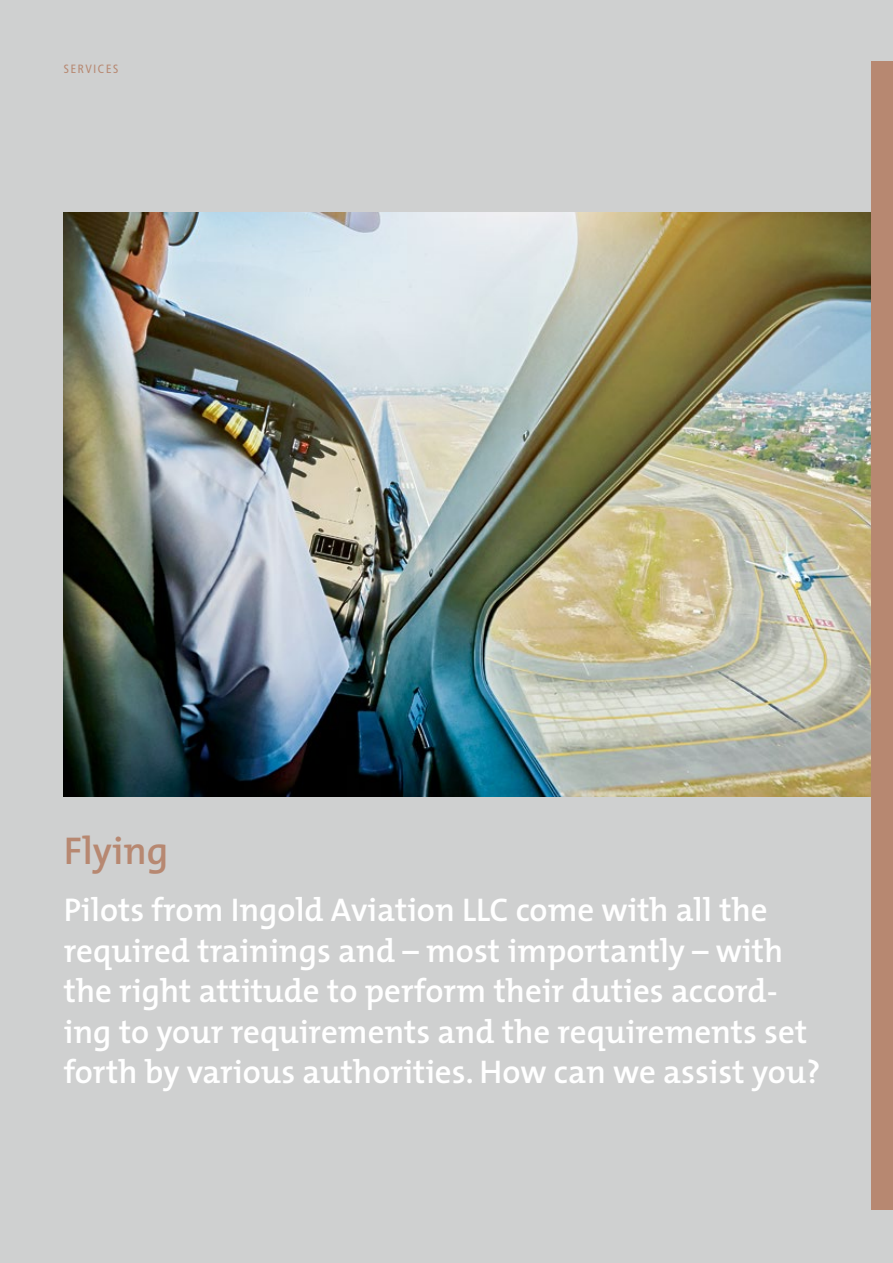
<style>
.page{position:relative;width:893px;height:1263px;background:#cfd0d0}
.page>*{position:absolute;margin:0;border:0;box-sizing:border-box;transform-origin:0 0}
.t1{font:600 39px "The Mix";color:#b78871}
.t2{font:600 33px/40.5px "The Mix";color:#fff}
.t3{font:12px "Transit";letter-spacing:.1em;color:#b78871}
</style>
<div class="page">
<img style="left:64px;top:213px;width:808px;height:584px">
<div style="left:872px;top:61px;width:21px;height:1148px;background:#b78871"></div>
<p class="t3" style="left:64px;top:62px;width:57px">SERVICES</p>
<p class="t1" style="left:64px;top:818px;width:106px">Flying</p>
<p class="t2" style="left:64px;top:889px;width:758px">Pilots from Ingold Aviation LLC come with all the required trainings and – most importantly – with the right attitude to perform their duties accord&shy;ing to your requirements and the requirements set forth by various authorities. How can we assist you?</p>
</div>
